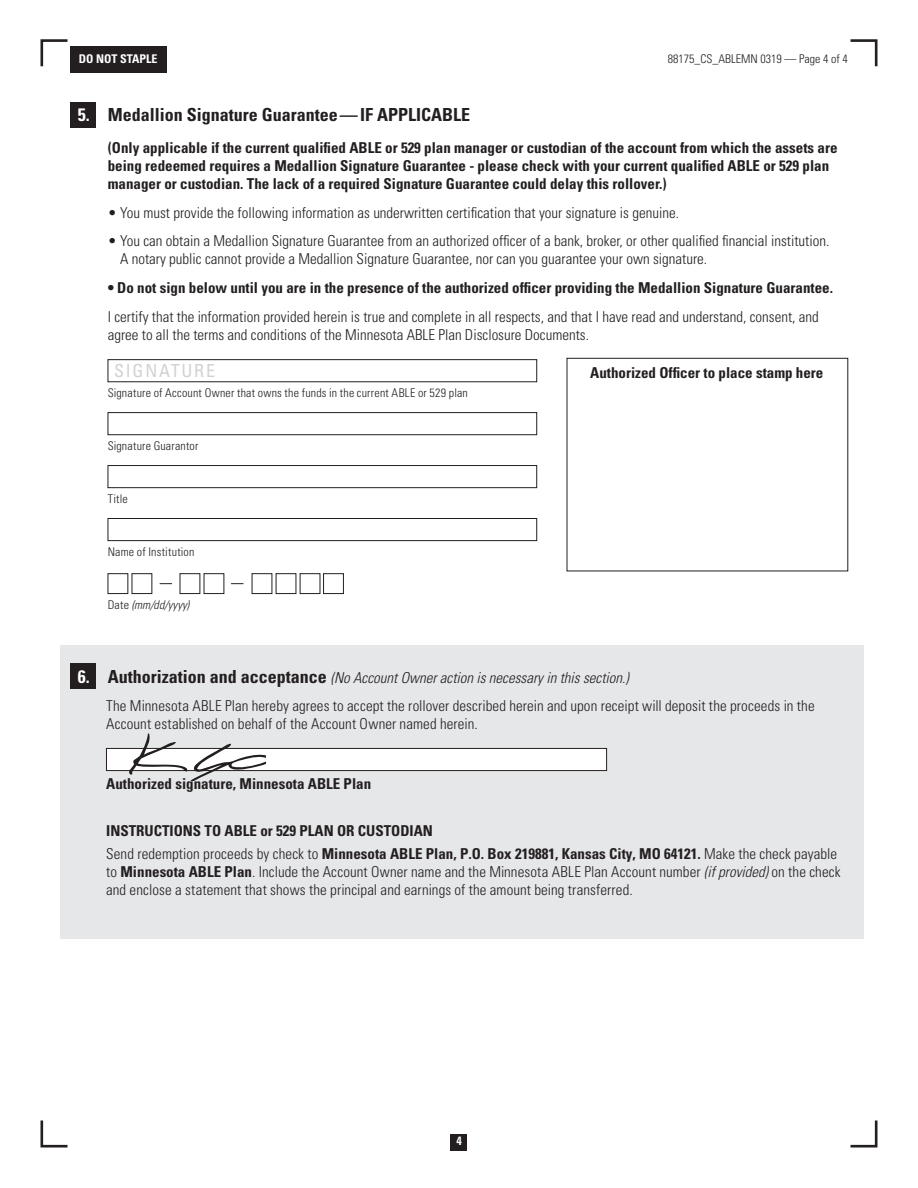
<style>
.page{position:relative;width:918px;height:1188px;background:#fff}
.page>*{position:absolute;margin:0;border:0;box-sizing:border-box;transform-origin:0 0}
.t1{font:700 condensed 18px "Univers LT Std";color:#231f20}
.t2{font:condensed 18px "Univers LT Std";letter-spacing:.1em;color:#d1d2d4}
.t3{font:300 condensed 15px/18px "Univers LT Std";color:#231f20}
.t4{font:700 condensed 15px/18px "Univers LT Std";color:#231f20}
.t5{font:300 condensed 12px "Univers LT Std";letter-spacing:.015em;color:#231f20}
.t6{font:italic 300 condensed 12px "Univers LT Std";letter-spacing:.015em;color:#231f20}
.t7{font:700 condensed 12px "Univers LT Std";color:#fff}
.s1{color:#fff}
.s2{font-style:normal}
.s3{font-weight:700;font-size:18px;color:#fff}
.s4{font-weight:700;font-size:18px}
.s5{font-style:italic}
.s6{font-weight:300}
.s7{font-weight:700}
</style>
<div class="page">
<div style="left:451px;top:1134px;width:16px;height:16px;background:#231f20"></div>
<svg style="left:850px;top:1120px;width:28px;height:28px"></svg>
<svg style="left:40px;top:1120px;width:28px;height:28px"></svg>
<svg style="left:40px;top:39px;width:28px;height:28px"></svg>
<svg style="left:850px;top:39px;width:28px;height:28px"></svg>
<div style="left:70px;top:46px;width:96px;height:27px;background:#231f20"></div>
<div style="left:60px;top:645px;width:804px;height:294px;background:#e6e7e9"></div>
<div style="left:70px;top:663px;width:26px;height:26px;background:#231f20"></div>
<div style="left:70px;top:102px;width:26px;height:26px;background:#231f20"></div>
<div style="left:108px;top:359px;width:429px;height:23px;border:1px solid #231f20"></div>
<div style="left:108px;top:412px;width:429px;height:23px;border:1px solid #231f20"></div>
<div style="left:108px;top:465px;width:429px;height:23px;border:1px solid #231f20"></div>
<div style="left:108px;top:518px;width:429px;height:23px;border:1px solid #231f20"></div>
<div style="left:323px;top:573px;width:21px;height:21px;border:1px solid #231f20"></div>
<div style="left:300px;top:573px;width:20px;height:21px;border:1px solid #231f20"></div>
<div style="left:276px;top:573px;width:20px;height:21px;border:1px solid #231f20"></div>
<div style="left:252px;top:573px;width:20px;height:21px;border:1px solid #231f20"></div>
<div style="left:204px;top:573px;width:20px;height:21px;border:1px solid #231f20"></div>
<div style="left:180px;top:573px;width:20px;height:21px;border:1px solid #231f20"></div>
<div style="left:132px;top:573px;width:20px;height:21px;border:1px solid #231f20"></div>
<div style="left:108px;top:573px;width:20px;height:21px;border:1px solid #231f20"></div>
<svg style="left:160px;top:583px;width:12px;height:1px"></svg>
<svg style="left:231px;top:583px;width:12px;height:1px"></svg>
<div style="left:106px;top:748px;width:501px;height:23px;background:#fff"></div>
<div style="left:106px;top:748px;width:501px;height:23px;border:1px solid #231f20"></div>
<svg style="left:129px;top:734px;width:137px;height:47px"></svg>
<p class="t7" style="left:79px;top:54px;width:80px">DO NOT STAPLE</p>
<p class="t5" style="left:668px;top:54px;width:181px">88175_CS_ABLEMN 0319 — Page 4 of 4</p>
<p class="t1" style="left:78px;top:108px;width:394px"><span class="s1">5.</span> Medallion Signature Guarantee — IF APPLICABLE</p>
<p class="t4" style="left:108px;top:140px;width:731px">(Only applicable if the current qualified ABLE or 529 plan manager or custodian of the account from which the assets are being redeemed requires a Medallion Signature Guarantee - please check with your current qualified ABLE or 529 plan manager or custodian. The lack of a required Signature Guarantee could delay this rollover.)</p>
<p class="t3" style="left:108px;top:204px;width:573px">• You must provide the following information as underwritten certification that your signature is genuine.</p>
<p class="t3" style="left:120px;top:233px;width:711px;text-indent:-12px">• You can obtain a Medallion Signature Guarantee from an authorized officer of a bank, broker, or other qualified financial institution.<br>A notary public cannot provide a Medallion Signature Guarantee, nor can you guarantee your own signature.</p>
<p class="t4" style="left:108px;top:280px;width:727px">• Do not sign below until you are in the presence of the authorized officer providing the Medallion Signature Guarantee.</p>
<p class="t3" style="left:108px;top:309px;width:713px">I certify that the information provided herein is true and complete in all respects, and that I have read and understand, consent, and agree to all the terms and conditions of the Minnesota ABLE Plan Disclosure Documents.</p>
<p class="t2" style="left:114px;top:364px;width:103px">SIGNATURE</p>
<p class="t5" style="left:108px;top:388px;width:362px">Signature of Account Owner that owns the funds in the current ABLE or 529 plan</p>
<p class="t4" style="left:590px;top:365px;width:235px">Authorized Officer to place stamp here</p>
<p class="t5" style="left:108px;top:441px;width:92px">Signature Guarantor</p>
<p class="t5" style="left:108px;top:494px;width:22px">Title</p>
<p class="t5" style="left:108px;top:547px;width:88px">Name of Institution</p>
<p class="t6" style="left:108px;top:600px;width:83px"><span class="s2">Date</span> (mm/dd/yyyy)</p>
<p class="t3" style="left:106px;top:664px;width:710px;line-height:28.8px;text-indent:-28px"><span class="s3">6.</span> <span class="s4">Authorization and acceptance</span> <span class="s5">(No Account Owner action is necessary in this section.)<br></span>The Minnesota ABLE Plan hereby agrees to accept the rollover described herein and upon receipt will deposit the proceeds in the</p>
<p class="t3" style="left:106px;top:716px;width:373px">Account established on behalf of the Account Owner named herein.</p>
<p class="t4" style="left:106px;top:776px;width:266px">Authorized signature, Minnesota ABLE Plan</p>
<p class="t4" style="left:106px;top:820px;width:733px;line-height:23.4px">INSTRUCTIONS TO ABLE or 529 PLAN OR CUSTODIAN<br><span class="s6">Send redemption proceeds by check to</span> Minnesota ABLE Plan, P.O. Box 219881, Kansas City, MO 64121. <span class="s6">Make the check payable</span></p>
<p class="t3" style="left:106px;top:864px;width:736px">to <span class="s7">Minnesota ABLE Plan</span>. Include the Account Owner name and the Minnesota ABLE Plan Account number <span class="s5">(if provided)</span> on the check and enclose a statement that shows the principal and earnings of the amount being transferred.</p>
<p class="t7" style="left:456px;top:1136px;width:7px">4</p>
</div>
